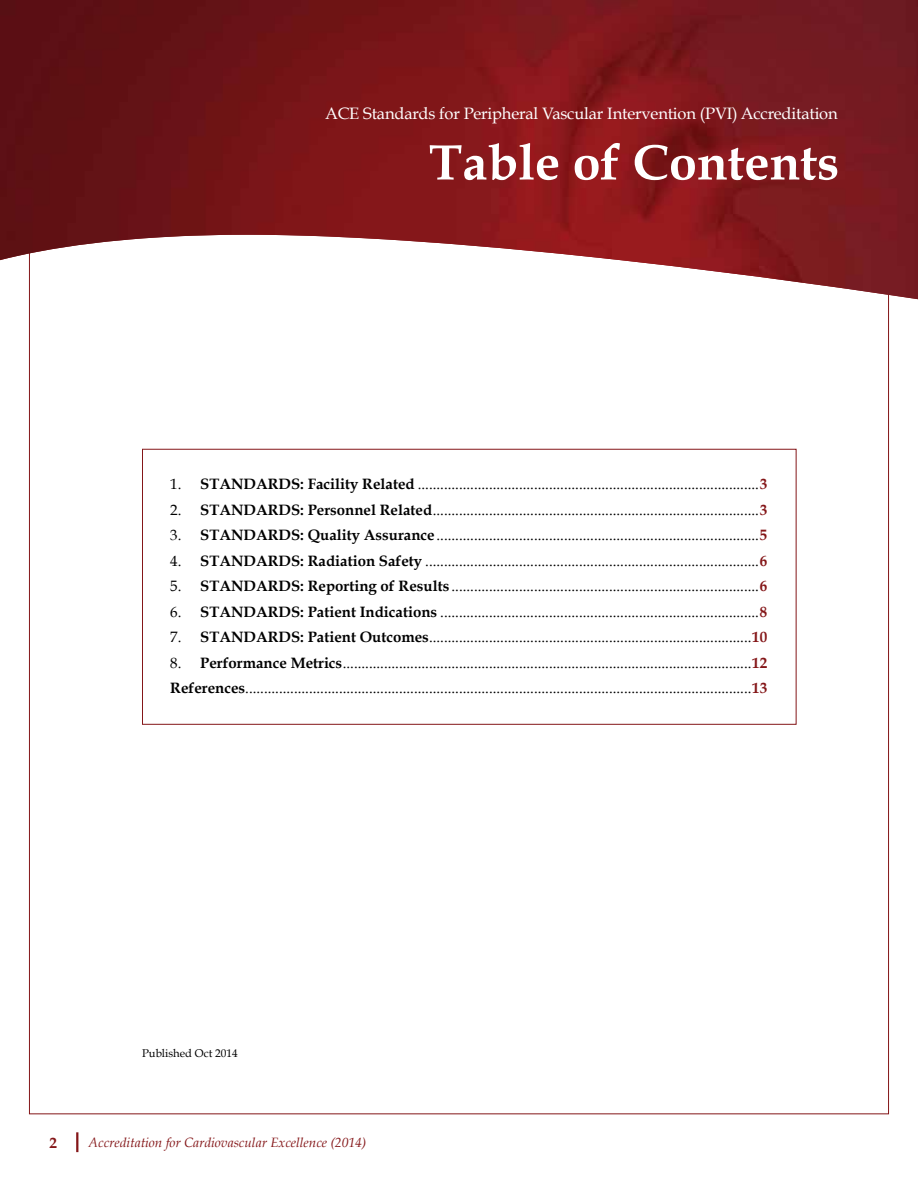
<style>
.page{position:relative;width:918px;height:1188px;background:#fff}
.page>*{position:absolute;margin:0;border:0;box-sizing:border-box;transform-origin:0 0}
.t1{font:700 50.25px "Book Antiqua";color:#fff}
.t2{font:16.5px "Book Antiqua";letter-spacing:-.01em;color:#fff}
.t3{font:15px/25.5px "Book Antiqua";color:#000}
.t4{font:700 15px "Book Antiqua";color:#841618}
.t5{font:italic 13.5px "Book Antiqua";color:#841618}
.t6{font:11.25px "Book Antiqua";color:#000}
.s1{font-weight:700}
.s2{font-weight:700;color:#841618}
</style>
<div class="page">
<hr style="left:76px;top:1132px;width:2px;height:20px;background:#841618">
<img style="left:0;top:0;width:918px;height:299px">
<div style="left:142px;top:449px;width:654px;height:276px;border:1px solid #841618"></div>
<p class="t2" style="left:325px;top:104px;width:514px">ACE Standards for Peripheral Vascular Intervention (PVI) Accreditation</p>
<h1 class="t1" style="left:429px;top:133px;width:412px">Table of Contents</h1>
<p class="t3" style="left:170px;top:472px;width:598px">1. <span class="s1">STANDARDS: Facility Related</span> ...........................................................................................<span class="s2">3</span></p>
<p class="t3" style="left:170px;top:497px;width:598px">2. <span class="s1">STANDARDS: Personnel Related</span>.......................................................................................<span class="s2">3</span></p>
<p class="t3" style="left:170px;top:523px;width:598px">3. <span class="s1">STANDARDS: Quality Assurance</span>......................................................................................<span class="s2">5</span></p>
<p class="t3" style="left:170px;top:548px;width:598px">4. <span class="s1">STANDARDS: Radiation Safety</span> .........................................................................................<span class="s2">6</span></p>
<p class="t3" style="left:170px;top:574px;width:598px">5. <span class="s1">STANDARDS: Reporting of Results</span> ..................................................................................<span class="s2">6</span></p>
<p class="t3" style="left:170px;top:599px;width:598px">6. <span class="s1">STANDARDS: Patient Indications</span> .....................................................................................<span class="s2">8</span></p>
<p class="t3" style="left:170px;top:625px;width:598px">7. <span class="s1">STANDARDS: Patient Outcomes</span>......................................................................................<span class="s2">10</span></p>
<p class="t3" style="left:170px;top:650px;width:598px">8. <span class="s1">Performance Metrics</span>.............................................................................................................<span class="s2">12<br></span><span class="s1">References</span>.......................................................................................................................................<span class="s2">13</span></p>
<p class="t6" style="left:142px;top:1047px;width:97px">Published Oct 2014</p>
<p class="t4" style="left:50px;top:1134px;width:9px">2</p>
<p class="t5" style="left:88px;top:1135px;width:279px">Accreditation for Cardiovascular Excellence (2014)</p>
</div>
